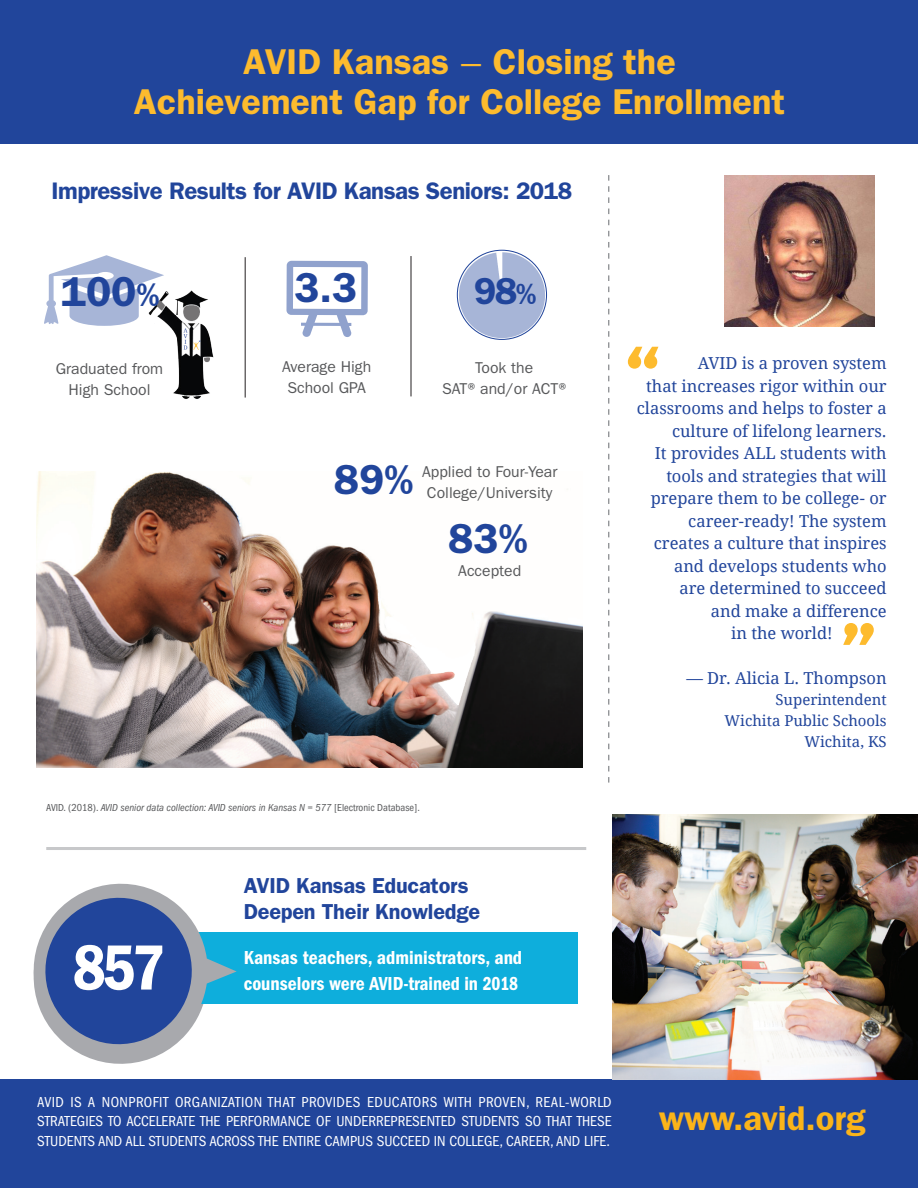
<style>
.page{position:relative;width:918px;height:1188px;background:#fff}
.page>*{position:absolute;margin:0;border:0;box-sizing:border-box;transform-origin:0 0}
.t1{font:108px "Montserrat";color:#fdbb2e}
.t2{font:66px "ITC Franklin Gothic Std Dm Cd";color:#fff}
.t3{font:600 42px "ITC Franklin Gothic Std";color:#21459b}
.t4{font:600 37.65px "ITC Franklin Gothic Std";color:#21459b}
.t5{font:600 36px/40.5px "ITC Franklin Gothic Std";color:#fdbb2e;text-align:center}
.t6{font:600 34.5px "ITC Franklin Gothic Std";color:#fbb419}
.t7{font:600 24px "ITC Franklin Gothic Std";letter-spacing:-.02em;color:#21459b}
.t8{font:600 21.75px/26.1px "ITC Franklin Gothic Std";letter-spacing:-.01em;color:#21459b}
.t9{font:19.5px/25.5px "ITC Franklin Gothic Std Dm Cd";color:#fff}
.t10{font:16.5px "Droid Serif";color:#21459b}
.t11{font:15.75px/21px "ITC Franklin Gothic Std";color:#57585a;text-align:center}
.t12{font:condensed 15px/19.5px "ITC Franklin Gothic Std";color:#fff;text-align:justify}
.t13{font:15px/21px "Droid Serif";color:#21459b;text-align:right}
.t14{font:italic condensed 10.5px "ITC Franklin Gothic Std";color:#57585a}
.s1{font-weight:400;font-stretch:condensed}
.s2{font-size:33px}
.s3{font-size:29.55px}
.s4{font-style:normal}
</style>
<div class="page">
<img style="left:457px;top:250px;width:90px;height:89px;border-radius:44px">
<img style="left:36px;top:471px;width:546px;height:297px">
<svg style="left:44px;top:255px;width:120px;height:71px"></svg>
<svg style="left:286px;top:261px;width:82px;height:76px"></svg>
<img style="left:148px;top:280px;width:66px;height:119px">
<hr style="left:411px;top:256px;width:1px;height:140px;background:#231f20">
<hr style="left:245px;top:257px;width:1px;height:141px;background:#231f20">
<svg style="left:608px;top:175px;width:1px;height:608px"></svg>
<div style="left:0;top:1079px;width:918px;height:109px;background:#21459b"></div>
<div style="left:0;top:0;width:918px;height:144px;background:#21459b"></div>
<img style="left:612px;top:814px;width:306px;height:265px">
<img style="left:724px;top:175px;width:150px;height:152px">
<hr style="left:46px;top:847px;width:540px;height:3px;background:#c7c8ca">
<div style="left:192px;top:932px;width:386px;height:72px;background:#0eaedc"></div>
<svg style="left:33px;top:883px;width:204px;height:181px"></svg>
<p class="t5" style="left:134px;top:41px;width:653px">AVID Kansas <span class="s1">—</span> Closing the<br>Achievement Gap for College Enrollment</p>
<p class="t7" style="left:51px;top:177px;width:522px">Impressive Results for AVID Kansas Seniors: 2018</p>
<p class="t3" style="left:294px;top:263px;width:64px">3.3</p>
<p class="t3" style="left:61px;top:267px;width:100px">100<span class="s2">%</span></p>
<p class="t4" style="left:474px;top:269px;width:64px">98<span class="s3">%</span></p>
<p class="t11" style="left:56px;top:358px;width:109px">Graduated from<br>High School</p>
<p class="t11" style="left:282px;top:357px;width:91px">Average High<br>School GPA</p>
<p class="t11" style="left:442px;top:358px;width:130px">Took the<br>SAT® and/or ACT®</p>
<p class="t3" style="left:334px;top:455px;width:81px">89%</p>
<p class="t11" style="left:422px;top:461px;width:137px">Applied to Four-Year<br>College/University</p>
<p class="t3" style="left:448px;top:514px;width:81px">83%</p>
<p class="t11" style="left:458px;top:560px;width:64px">Accepted</p>
<p class="t14" style="left:46px;top:801px;width:375px"><span class="s4">AVID. (2018).</span> AVID senior data collection: AVID seniors in Kansas N = 577 <span class="s4">[Electronic Database].</span></p>
<p class="t8" style="left:244px;top:872px;width:238px">AVID Kansas Educators<br>Deepen Their Knowledge</p>
<p class="t2" style="left:72px;top:930px;width:65px">85</p>
<p class="t2" style="left:78px;top:936px;width:95px">417</p>
<p class="t9" style="left:244px;top:945px;width:280px">Kansas teachers, administrators, and counselors were AVID-trained in 2018</p>
<p class="t1" style="left:624px;top:318px;width:41px">“</p>
<p class="t10" style="left:698px;top:353px;width:190px">AVID is a proven system</p>
<p class="t10" style="left:646px;top:376px;width:242px">that increases rigor within our</p>
<p class="t10" style="left:637px;top:398px;width:251px">classrooms and helps to foster a</p>
<p class="t10" style="left:672px;top:421px;width:216px">culture of lifelong learners.</p>
<p class="t10" style="left:655px;top:443px;width:233px">It provides ALL students with</p>
<p class="t10" style="left:666px;top:466px;width:222px">tools and strategies that will</p>
<p class="t10" style="left:651px;top:488px;width:238px">prepare them to be college- or</p>
<p class="t10" style="left:688px;top:511px;width:200px">career-ready! The system</p>
<p class="t10" style="left:654px;top:533px;width:234px">creates a culture that inspires</p>
<p class="t10" style="left:674px;top:556px;width:214px">and develops students who</p>
<p class="t10" style="left:679px;top:578px;width:209px">are determined to succeed</p>
<p class="t10" style="left:711px;top:601px;width:177px">and make a difference</p>
<p class="t10" style="left:731px;top:623px;width:103px">in the world!</p>
<p class="t10" style="left:686px;top:668px;width:202px">— Dr. Alicia L. Thompson</p>
<p class="t13" style="left:725px;top:689px;width:164px">Superintendent<br>Wichita Public Schools</p>
<p class="t13" style="left:804px;top:731px;width:84px">Wichita, KS</p>
<p class="t1" style="left:839px;top:594px;width:41px">”</p>
<p class="t12" style="left:37px;top:1092px;width:576px">AVID IS A NONPROFIT ORGANIZATION THAT PROVIDES EDUCATORS WITH PROVEN, REAL-WORLD STRATEGIES TO ACCELERATE THE PERFORMANCE OF UNDERREPRESENTED STUDENTS SO THAT THESE STUDENTS AND ALL STUDENTS ACROSS THE ENTIRE CAMPUS SUCCEED IN COLLEGE, CAREER, AND LIFE.</p>
<p class="t6" style="left:659px;top:1098px;width:208px">www.avid.org</p>
</div>
